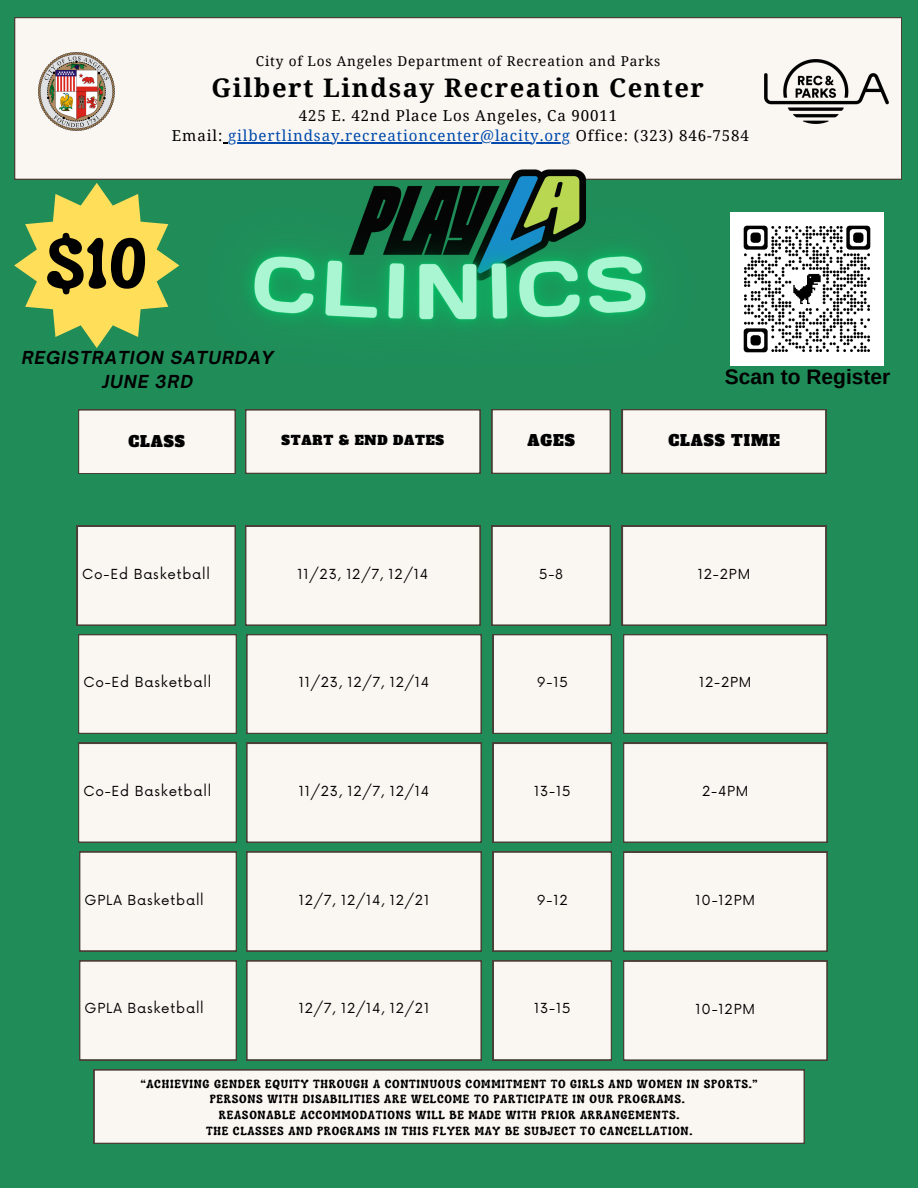
<style>
.page{position:relative;width:918px;height:1188px;background:#208d59}
.page>*{position:absolute;margin:0;border:0;box-sizing:border-box;transform-origin:0 0}
.t1{font:700 70.95px "Luckybones";color:#000}
.t2{font:700 25.65px "Noto Serif";letter-spacing:.06em;color:#000}
.t3{font:700 21px "Arimo";color:#000}
.t4{font:italic 700 17.1px/23.7px "Open Sauce One";letter-spacing:.06em;color:#000;text-align:center}
.t5{font:15.15px/20.2px "Noto Serif";letter-spacing:.06em;color:#000;text-align:center}
.t6{font:15px "Alfa Slab One";letter-spacing:.06em;color:#000}
.t7{font:13.65px "Noto Serif";letter-spacing:.06em;color:#000}
.t8{font:13.5px "Now";letter-spacing:.06em;color:#000}
.t9{font:12.75px "Alfa Slab One";letter-spacing:.06em;color:#000}
.t10{font:700 12px "Luckybones";letter-spacing:.06em;color:#000}
.s1{color:#004aad}
</style>
<div class="page">
<div style="left:94px;top:1070px;width:711px;height:74px;background:#faf7f2"></div>
<div style="left:245px;top:431px;width:235px;height:43px;background:#faf7f2"></div>
<div style="left:492px;top:431px;width:119px;height:42px;background:#faf7f2"></div>
<div style="left:622px;top:409px;width:204px;height:64px;background:#faf7f2"></div>
<div style="left:78px;top:409px;width:158px;height:65px;background:#faf7f2"></div>
<svg style="left:14px;top:183px;width:141px;height:165px"></svg>
<div style="left:14px;top:17px;width:888px;height:163px;background:#faf7f2"></div>
<img style="left:38px;top:53px;width:77px;height:77px">
<img style="left:764px;top:59px;width:124px;height:65px">
<img style="left:745px;top:213px;width:139px;height:153px">
<img style="left:155px;top:137px;width:590px;height:294px">
<div style="left:623px;top:852px;width:204px;height:100px;background:#faf7f2"></div>
<div style="left:245px;top:526px;width:235px;height:100px;background:#faf7f2"></div>
<div style="left:492px;top:526px;width:119px;height:100px;background:#faf7f2"></div>
<div style="left:77px;top:526px;width:159px;height:100px;background:#faf7f2"></div>
<div style="left:622px;top:526px;width:204px;height:100px;background:#faf7f2"></div>
<div style="left:79px;top:852px;width:158px;height:99px;background:#faf7f2"></div>
<div style="left:247px;top:852px;width:235px;height:99px;background:#faf7f2"></div>
<div style="left:493px;top:852px;width:119px;height:99px;background:#faf7f2"></div>
<div style="left:247px;top:634px;width:235px;height:100px;background:#faf7f2"></div>
<div style="left:493px;top:634px;width:119px;height:100px;background:#faf7f2"></div>
<div style="left:78px;top:634px;width:159px;height:100px;background:#faf7f2"></div>
<div style="left:623px;top:634px;width:204px;height:100px;background:#faf7f2"></div>
<div style="left:247px;top:743px;width:235px;height:100px;background:#faf7f2"></div>
<div style="left:493px;top:743px;width:119px;height:100px;background:#faf7f2"></div>
<div style="left:78px;top:743px;width:159px;height:100px;background:#faf7f2"></div>
<div style="left:623px;top:743px;width:204px;height:100px;background:#faf7f2"></div>
<div style="left:623px;top:961px;width:204px;height:100px;background:#faf7f2"></div>
<div style="left:79px;top:961px;width:158px;height:99px;background:#faf7f2"></div>
<div style="left:247px;top:961px;width:235px;height:99px;background:#faf7f2"></div>
<div style="left:493px;top:961px;width:119px;height:99px;background:#faf7f2"></div>
<h5 class="t7" style="left:256px;top:51px;width:406px">City of Los Angeles Department of Recreation and Parks</h5>
<h5 class="t2" style="left:212px;top:70px;width:494px">Gilbert Lindsay Recreation Center</h5>
<h5 class="t5" style="left:172px;top:105px;width:579px">425 E. 42nd Place Los Angeles, Ca 90011<br>Email: <span class="s1">gilbertlindsay.recreationcenter@lacity.org</span> Office: (323) 846-7584</h5>
<h5 class="t1" style="left:46px;top:217px;width:103px">$10</h5>
<h6 class="t4" style="left:22px;top:346px;width:253px">REGISTRATION SATURDAY<br>JUNE 3RD</h6>
<h5 class="t3" style="left:725px;top:365px;width:167px">Scan to Register</h5>
<h3 class="t6" style="left:129px;top:431px;width:58px">CLASS</h3>
<h2 class="t9" style="left:282px;top:432px;width:164px">START &amp; END DATES</h2>
<p class="t6" style="left:528px;top:431px;width:49px">AGES</p>
<h4 class="t6" style="left:668px;top:431px;width:113px">CLASS TIME</h4>
<h6 class="t8" style="left:82px;top:566px;width:129px">Co-Ed Basketball</h6>
<h5 class="t8" style="left:298px;top:566px;width:132px">11/23, 12/7, 12/14</h5>
<h5 class="t8" style="left:539px;top:566px;width:26px">5-8</h5>
<h5 class="t8" style="left:698px;top:566px;width:54px">12-2PM</h5>
<h5 class="t8" style="left:83px;top:675px;width:129px">Co-Ed Basketball</h5>
<h5 class="t8" style="left:299px;top:675px;width:132px">11/23, 12/7, 12/14</h5>
<h5 class="t8" style="left:537px;top:675px;width:33px">9-15</h5>
<h6 class="t8" style="left:699px;top:675px;width:54px">12-2PM</h6>
<h5 class="t8" style="left:83px;top:783px;width:129px">Co-Ed Basketball</h5>
<h5 class="t8" style="left:299px;top:783px;width:132px">11/23, 12/7, 12/14</h5>
<h5 class="t8" style="left:534px;top:783px;width:38px">13-15</h5>
<p class="t8" style="left:702px;top:783px;width:48px">2-4PM</p>
<h5 class="t8" style="left:85px;top:892px;width:121px">GPLA Basketball</h5>
<h5 class="t8" style="left:299px;top:892px;width:132px">12/7, 12/14, 12/21</h5>
<h6 class="t8" style="left:537px;top:892px;width:32px">9-12</h6>
<h5 class="t8" style="left:696px;top:892px;width:61px">10-12PM</h5>
<p class="t8" style="left:85px;top:1001px;width:121px">GPLA Basketball</p>
<p class="t8" style="left:299px;top:1001px;width:132px">12/7, 12/14, 12/21</p>
<p class="t8" style="left:534px;top:1001px;width:38px">13-15</p>
<p class="t8" style="left:696px;top:1001px;width:61px">10-12PM</p>
<h6 class="t10" style="left:141px;top:1076px;width:618px">“ACHIEVING GENDER EQUITY THROUGH A CONTINUOUS COMMITMENT TO GIRLS AND WOMEN IN SPORTS.”</h6>
<p class="t10" style="left:210px;top:1091px;width:476px">PERSONS WITH DISABILITIES ARE WELCOME TO PARTICIPATE IN OUR PROGRAMS.</p>
<p class="t10" style="left:219px;top:1107px;width:462px">REASONABLE ACCOMMODATIONS WILL BE MADE WITH PRIOR ARRANGEMENTS.</p>
<p class="t10" style="left:206px;top:1123px;width:488px">THE CLASSES AND PROGRAMS IN THIS FLYER MAY BE SUBJECT TO CANCELLATION.</p>
</div>
